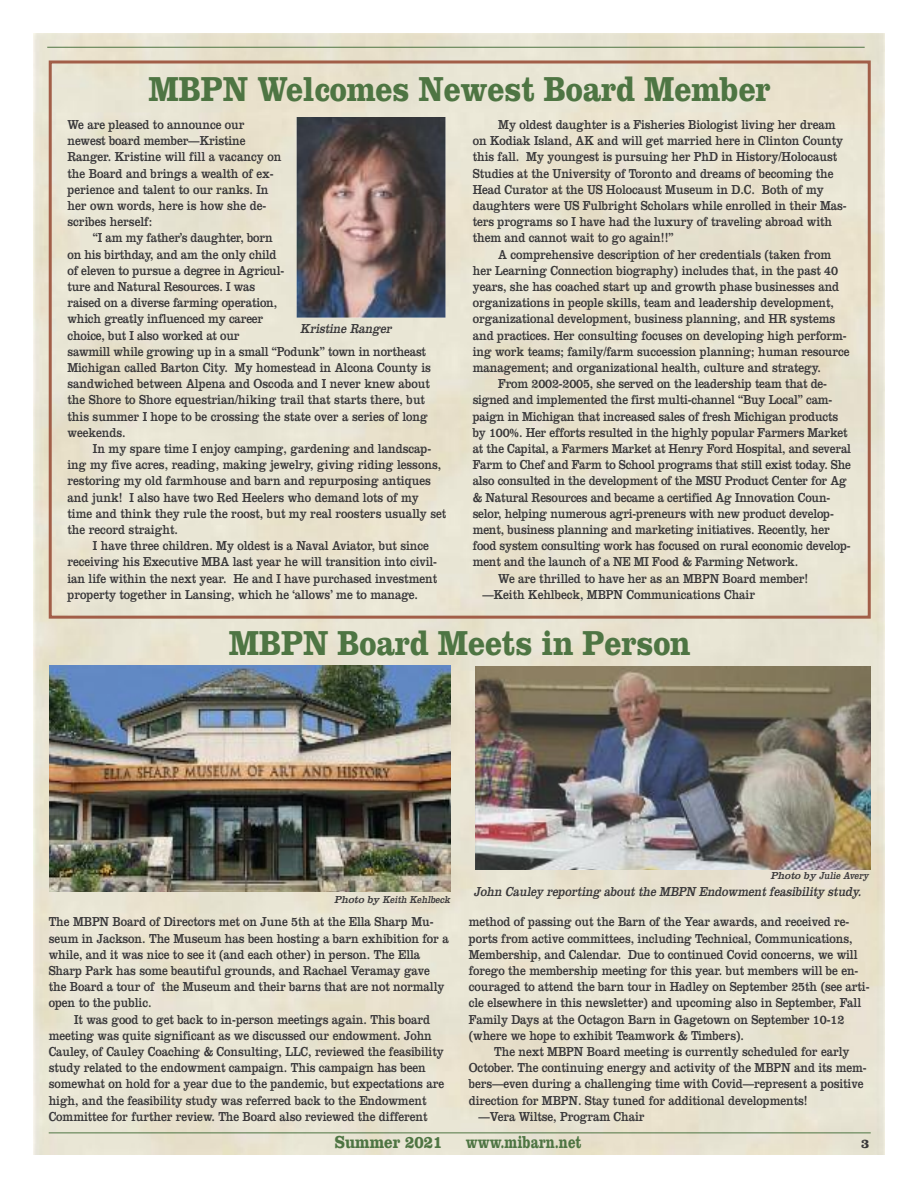
<style>
.page{position:relative;width:918px;height:1188px;background:#fff}
.page>*{position:absolute;margin:0;border:0;box-sizing:border-box;transform-origin:0 0}
.t1{font:700 36px "Clarendon";letter-spacing:-.005em;color:#4e7543;scale:.85 1}
.t2{font:700 18px "Clarendon";color:#4e7543;scale:.75 1}
.t3{font:700 18px "Clarendon";color:#4e7543;scale:.85 1}
.t4{font:13.5px/16.2px "Clarendon";letter-spacing:-.005em;color:#39383a;scale:.85 1}
.t5{font:italic 13.5px "Clarendon";letter-spacing:-.005em;color:#39383a;scale:.85 1}
.t6{font:700 13.5px "Clarendon";color:#39383a}
.t7{font:italic 10.5px "Clarendon";color:#39383a}
</style>
<div class="page">
<img style="left:34px;top:34px;width:850px;height:1120px">
<hr style="left:49px;top:1133px;width:822px;height:1px;background:#4e7543">
<hr style="left:47px;top:47px;width:818px;height:1px;background:#4e7543">
<div style="left:49px;top:60px;width:822px;height:559px;border:3px solid #a25e48"></div>
<img style="left:297px;top:117px;width:148px;height:201px">
<img style="left:49px;top:665px;width:401px;height:227px">
<img style="left:476px;top:667px;width:395px;height:203px">
<h1 class="t1" style="left:149px;top:77px;width:734px">MBPN Welcomes Newest Board Member</h1>
<p class="t4" style="left:67px;top:118px;width:253px">We are pleased to announce our newest board member—Kristine<br>Ranger. Kristine will fill a vacancy on the Board and brings a wealth of ex&shy;perience and talent to our ranks. In her own words, here is how she de&shy;scribes herself:</p>
<p class="t4" style="left:67px;top:231px;width:429px;text-indent:26px">“I am my father’s daughter, born<br>on his birthday, and am the only child<br>of eleven to pursue a degree in Agricul-<br>ture and Natural Resources. I was<br>raised on a diverse farming operation,<br>which greatly influenced my career<br>choice, but I also worked at our<br>sawmill while growing up in a small “Podunk” town in northeast Michigan called Barton City. My homestead in Alcona County is sandwiched between Alpena and Oscoda and I never knew about the Shore to Shore equestrian/hiking trail that starts there, but this summer I hope to be crossing the state over a series of long weekends.</p>
<p class="t4" style="left:67px;top:442px;width:447px;text-indent:25px">In my spare time I enjoy camping, gardening and landscap&shy;ing my five acres, reading, making jewelry, giving riding lessons, restoring my old farmhouse and barn and repurposing antiques and junk! I also have two Red Heelers who demand lots of my time and think they rule the roost, but my real roosters usually set the record straight.</p>
<p class="t4" style="left:67px;top:539px;width:436px;text-indent:26px">I have three children. My oldest is a Naval Aviator, but since receiving his Executive MBA last year he will transition into civil&shy;ian life within the next year. He and I have purchased investment property together in Lansing, which he ‘allows’ me to manage.</p>
<p class="t4" style="left:473px;top:118px;width:442px;text-indent:26px">My oldest daughter is a Fisheries Biologist living her dream on Kodiak Island, AK and will get married here in Clinton County this fall. My youngest is pursuing her PhD in History/Holocaust Studies at the University of Toronto and dreams of becoming the Head Curator at the US Holocaust Museum in D.C. Both of my daughters were US Fulbright Scholars while enrolled in their Mas&shy;ters programs so I have had the luxury of traveling abroad with them and cannot wait to go again!!”</p>
<p class="t4" style="left:498px;top:248px;width:393px">A comprehensive description of her credentials (taken from</p>
<p class="t4" style="left:473px;top:264px;width:432px">her Learning Connection biography) includes that, in the past 40</p>
<p class="t4" style="left:473px;top:280px;width:433px">years, she has coached start up and growth phase businesses and</p>
<p class="t4" style="left:473px;top:296px;width:427px">organizations in people skills, team and leadership development,</p>
<p class="t4" style="left:473px;top:312px;width:428px">organizational development, business planning, and HR systems</p>
<p class="t4" style="left:473px;top:329px;width:442px">and practices. Her consulting focuses on developing high perform-</p>
<p class="t4" style="left:473px;top:345px;width:445px">ing work teams; family/farm succession planning; human resource</p>
<p class="t4" style="left:473px;top:361px;width:411px">management; and organizational health, culture and strategy.</p>
<p class="t4" style="left:498px;top:377px;width:388px">From 2002-2005, she served on the leadership team that de-</p>
<p class="t4" style="left:473px;top:393px;width:425px">signed and implemented the first multi-channel “Buy Local” cam-</p>
<p class="t4" style="left:473px;top:410px;width:431px">paign in Michigan that increased sales of fresh Michigan products</p>
<p class="t4" style="left:473px;top:426px;width:442px">by 100%. Her efforts resulted in the highly popular Farmers Market</p>
<p class="t4" style="left:473px;top:442px;width:447px">at the Capital, a Farmers Market at Henry Ford Hospital, and several</p>
<p class="t4" style="left:473px;top:458px;width:447px">Farm to Chef and Farm to School programs that still exist today. She</p>
<p class="t4" style="left:473px;top:474px;width:442px">also consulted in the development of the MSU Product Center for Ag</p>
<p class="t4" style="left:473px;top:491px;width:422px">&amp; Natural Resources and became a certified Ag Innovation Coun-</p>
<p class="t4" style="left:473px;top:507px;width:426px">selor, helping numerous agri-preneurs with new product develop-</p>
<p class="t4" style="left:473px;top:523px;width:421px">ment, business planning and marketing initiatives. Recently, her</p>
<p class="t4" style="left:473px;top:539px;width:446px">food system consulting work has focused on rural economic develop-</p>
<p class="t4" style="left:473px;top:555px;width:384px">ment and the launch of a NE MI Food &amp; Farming Network.</p>
<p class="t4" style="left:498px;top:572px;width:366px">We are thrilled to have her as an MBPN Board member!</p>
<p class="t4" style="left:483px;top:588px;width:322px">—Keith Kehlbeck, MBPN Communications Chair</p>
<p class="t5" style="left:300px;top:324px;width:111px">Kristine Ranger</p>
<h1 class="t1" style="left:229px;top:631px;width:545px">MBPN Board Meets in Person</h1>
<p class="t7" style="left:334px;top:896px;width:119px">Photo by Keith Kehlbeck</p>
<p class="t4" style="left:49px;top:915px;width:472px">The MBPN Board of Directors met on June 5th at the Ella Sharp Mu&shy;seum in Jackson. The Museum has been hosting a barn exhibition for a while, and it was nice to see it (and each other) in person. The Ella Sharp Park has some beautiful grounds, and Rachael Veramay gave the Board a tour of the Museum and their barns that are not normally open to the public.</p>
<p class="t4" style="left:49px;top:1013px;width:467px;text-indent:26px">It was good to get back to in-person meetings again. This board meeting was quite significant as we discussed our endowment. John Cauley, of Cauley Coaching &amp; Consulting, LLC, reviewed the feasibility study related to the endowment campaign. This campaign has been somewhat on hold for a year due to the pandemic, but expectations are high, and the feasibility study was referred back to the Endowment Committee for further review. The Board also reviewed the different</p>
<p class="t7" style="left:771px;top:872px;width:101px">Photo by Julie Avery</p>
<p class="t5" style="left:474px;top:887px;width:460px">John Cauley rep orting about the MBPN Endowment feasibility study.</p>
<p class="t4" style="left:469px;top:915px;width:473px">method of passing out the Barn of the Year awards, and received re&shy;ports from active committees, including Technical, Communications, Membership, and Calendar. Due to continued Covid concerns, we will forego the membership meeting for this year. but members will be en&shy;couraged to attend the barn tour in Hadley on September 25th (see arti&shy;cle elsewhere in this newsletter) and upcoming also in September, Fall Family Days at the Octagon Barn in Gagetown on September 10-12 (where we hope to exhibit Teamwork &amp; Timbers).</p>
<p class="t4" style="left:494px;top:1045px;width:419px">The next MBPN Board meeting is currently scheduled for early</p>
<p class="t4" style="left:469px;top:1061px;width:470px">October. The continuing energy and activity of the MBPN and its mem-</p>
<p class="t4" style="left:469px;top:1077px;width:466px">bers—even during a challenging time with Covid—represent a positive</p>
<p class="t4" style="left:469px;top:1094px;width:400px">direction for MBPN. Stay tuned for additional developments!</p>
<p class="t4" style="left:479px;top:1110px;width:197px">—Vera Wiltse, Program Chair</p>
<h2 class="t3" style="left:335px;top:1136px;width:128px">Summer 2021</h2>
<h2 class="t2" style="left:466px;top:1136px;width:156px">www.mibarn.net</h2>
<p class="t6" style="left:861px;top:1139px;width:10px">3</p>
</div>
